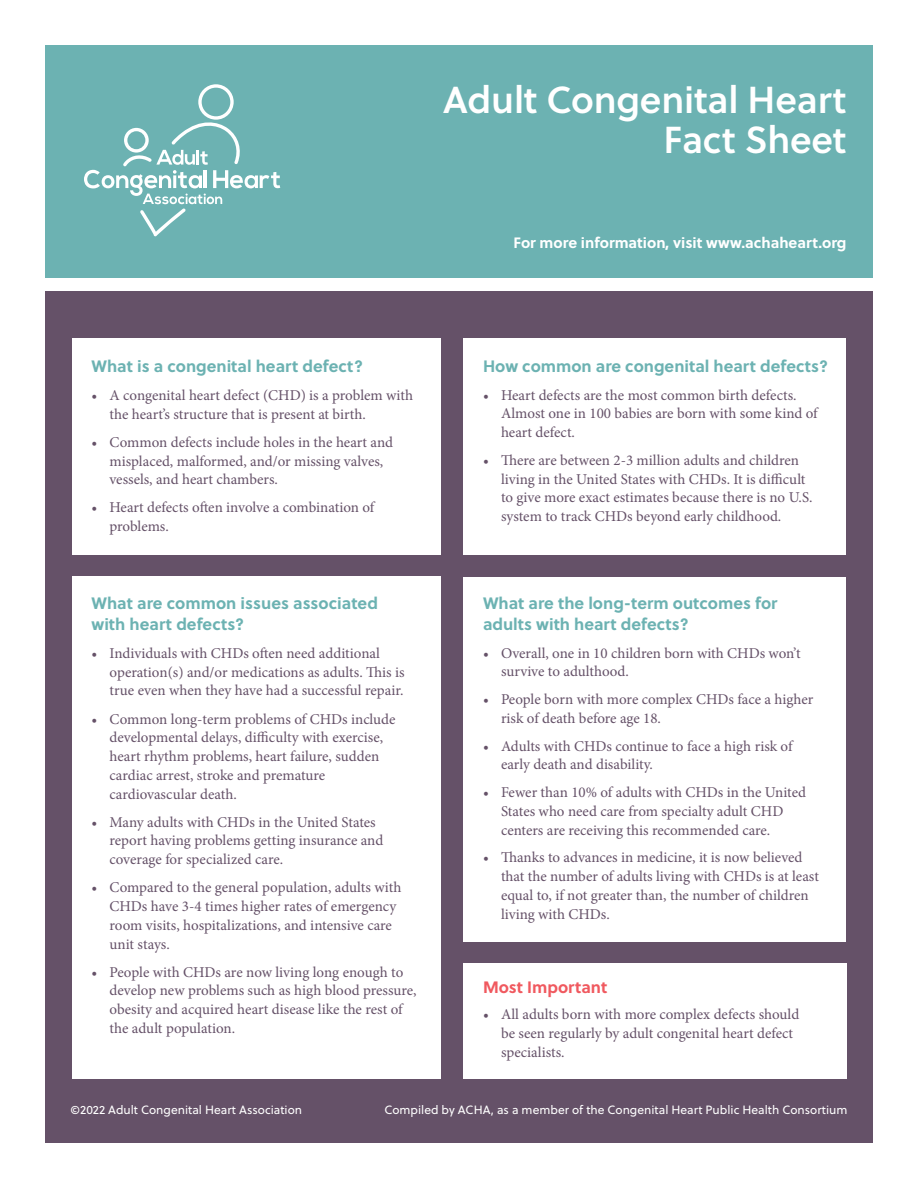
<style>
.page{position:relative;width:918px;height:1188px;background:#fff}
.page>*{position:absolute;margin:0;border:0;box-sizing:border-box;transform-origin:0 0}
.t1{font:37.5px/40.5px "Soleil Sb";letter-spacing:-.005em;color:#fff;text-align:right}
.t2{font:700 16.5px/21px "Soleil";color:#6cb2b2}
.t3{font:700 16.5px "Soleil";color:#f0595f}
.t4{font:15px/18.8px "Minion Pro";color:#655168}
.t5{font:700 15px "Soleil";color:#fff}
.t6{font:12px "Soleil";color:#fff}
</style>
<div class="page">
<div style="left:45px;top:45px;width:828px;height:233px;background:#6cb2b2"></div>
<svg style="left:84px;top:84px;width:196px;height:152px"></svg>
<div style="left:45px;top:292px;width:828px;height:851px;background:#655168"></div>
<div style="left:72px;top:338px;width:369px;height:216px;background:#fff"></div>
<div style="left:72px;top:577px;width:369px;height:502px;background:#fff"></div>
<div style="left:464px;top:338px;width:382px;height:216px;background:#fff"></div>
<div style="left:464px;top:964px;width:383px;height:115px;background:#fff"></div>
<div style="left:464px;top:577px;width:382px;height:364px;background:#fff"></div>
<h1 class="t1" style="left:443px;top:78px;width:405px">Adult Congenital Heart<br>Fact Sheet</h1>
<p class="t2" style="left:92px;top:355px;width:273px">What is a congenital heart defect?</p>
<p class="t4" style="left:110px;top:386px;width:305px;text-indent:-18px">• A congenital heart defect (CHD) is a problem with the heart’s structure that is present at birth.</p>
<p class="t4" style="left:110px;top:433px;width:285px;text-indent:-18px">• Common defects include holes in the heart and misplaced, malformed, and/or missing valves, vessels, and heart chambers.</p>
<p class="t4" style="left:110px;top:498px;width:266px;text-indent:-18px">• Heart defects often involve a combination of problems.</p>
<p class="t2" style="left:92px;top:592px;width:288px">What are common issues associated with heart defects?</p>
<p class="t4" style="left:110px;top:644px;width:297px;text-indent:-18px">• Individuals with CHDs often need additional operation(s) and/or medications as adults. This is true even when they have had a successful repair.</p>
<p class="t4" style="left:110px;top:709px;width:288px;text-indent:-18px">• Common long-term problems of CHDs include developmental delays, difficulty with exercise, heart rhythm problems, heart failure, sudden cardiac arrest, stroke and premature cardiovascular death.</p>
<p class="t4" style="left:110px;top:813px;width:275px;text-indent:-18px">• Many adults with CHDs in the United States report having problems getting insurance and coverage for specialized care.</p>
<p class="t4" style="left:110px;top:878px;width:293px;text-indent:-18px">• Compared to the general population, adults with CHDs have 3-4 times higher rates of emergency room visits, hospitalizations, and intensive care unit stays.</p>
<p class="t4" style="left:110px;top:963px;width:309px;text-indent:-18px">• People with CHDs are now living long enough to develop new problems such as high blood pressure, obesity and acquired heart disease like the rest of the adult population.</p>
<p class="t5" style="left:513px;top:231px;width:335px">For more information, visit www.achaheart.org</p>
<p class="t2" style="left:483px;top:355px;width:347px">How common are congenital heart defects?</p>
<p class="t4" style="left:501px;top:385px;width:318px;text-indent:-18px">• Heart defects are the most common birth defects.<br>Almost one in 100 babies are born with some kind of heart defect.</p>
<p class="t4" style="left:501px;top:451px;width:313px;text-indent:-18px">• There are between 2-3 million adults and children living in the United States with CHDs. It is difficult to give more exact estimates because there is no U.S. system to track CHDs beyond early childhood.</p>
<p class="t2" style="left:483px;top:592px;width:296px">What are the long-term outcomes for adults with heart defects?</p>
<p class="t4" style="left:501px;top:643px;width:301px;text-indent:-18px">• Overall, one in 10 children born with CHDs won’t survive to adulthood.</p>
<p class="t4" style="left:501px;top:690px;width:314px;text-indent:-18px">• People born with more complex CHDs face a higher risk of death before age 18.</p>
<p class="t4" style="left:501px;top:736px;width:293px;text-indent:-18px">• Adults with CHDs continue to face a high risk of early death and disability.</p>
<p class="t4" style="left:501px;top:783px;width:307px;text-indent:-18px">• Fewer than 10% of adults with CHDs in the United<br>States who need care from specialty adult CHD centers are receiving this recommended care.</p>
<p class="t4" style="left:501px;top:848px;width:319px;text-indent:-18px">• Thanks to advances in medicine, it is now believed that the number of adults living with CHDs is at least equal to, if not greater than, the number of children living with CHDs.</p>
<p class="t3" style="left:483px;top:974px;width:126px">Most Important</p>
<p class="t4" style="left:501px;top:1005px;width:300px;text-indent:-18px">• All adults born with more complex defects should be seen regularly by adult congenital heart defect specialists.</p>
<p class="t6" style="left:70px;top:1101px;width:233px">©2022 Adult Congenital Heart Association</p>
<p class="t6" style="left:384px;top:1101px;width:465px">Compiled by ACHA, as a member of the Congenital Heart Public Health Consortium</p>
</div>
